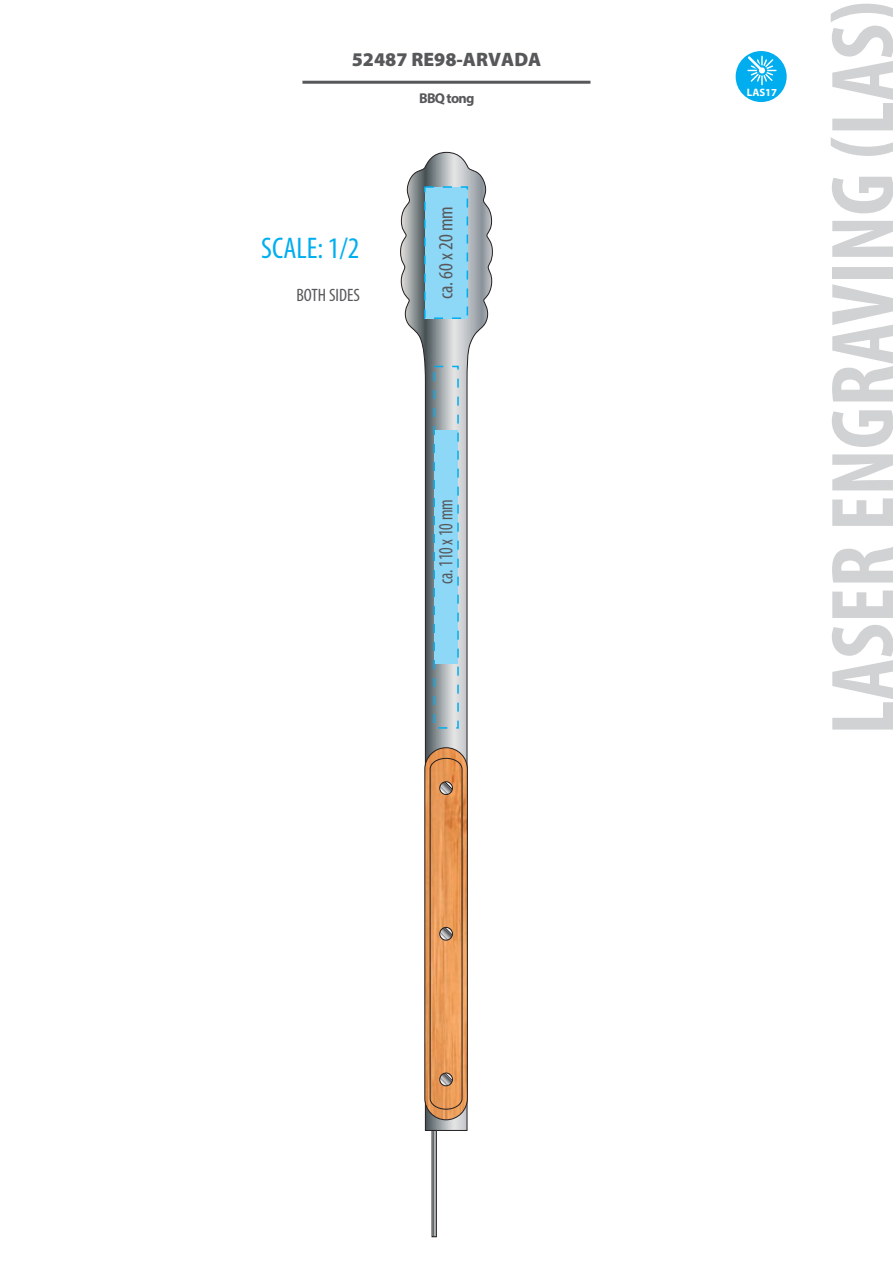
<style>
.page{position:relative;width:893px;height:1263px;background:#fff}
.page>*{position:absolute;margin:0;border:0;box-sizing:border-box;transform-origin:0 0}
.t1{font:700 condensed 90px "Myriad Pro";color:#d1d2d4}
.t2{font:condensed 30px "Myriad Pro";color:#00aeef}
.t3{font:condensed 20.25px "Myriad Pro";color:#57585a;scale:.84 1}
.t4{font:condensed 20.25px "Myriad Pro";color:#57585a}
.t5{font:900 19.5px "Myriad Pro";color:#57585a}
.t6{font:condensed 18px "Myriad Pro";color:#57585a}
.t7{font:700 14.25px "Myriad Pro";letter-spacing:-.055em;color:#57585a}
.t8{font:700 10.8px "Myriad Pro";color:#fff}
</style>
<div class="page">
<hr style="left:302px;top:81px;width:288px;height:3px;background:#57585a">
<svg style="left:400px;top:152px;width:93px;height:979px"></svg>
<img style="left:425px;top:748px;width:42px;height:372px;border-radius:21px">
<div style="left:424px;top:747px;width:44px;height:373px;border:1px solid #231f20;border-radius:21px"></div>
<hr style="left:432px;top:1130px;width:4px;height:107px;background:#acb2b6">
<div style="left:432px;top:1130px;width:5px;height:107px;border:1px solid #231f20"></div>
<svg style="left:429px;top:758px;width:34px;height:352px;background:#dc9356"></svg>
<div style="left:439px;top:927px;width:14px;height:13px;border:1px solid #231f20;border-radius:50%"></div>
<div style="left:434px;top:430px;width:24px;height:234px;background:#8dd7f7"></div>
<div style="left:425px;top:187px;width:42px;height:131px;background:#8dd7f7"></div>
<div style="left:433px;top:366px;width:26px;height:363px;border:2px dashed #00aeef"></div>
<div style="left:424px;top:186px;width:44px;height:133px;border:2px dashed #00aeef"></div>
<div style="left:736px;top:51px;width:51px;height:51px;background:#00aeef;border-radius:50%"></div>
<svg style="left:747px;top:56px;width:30px;height:29px"></svg>
<p class="t5" style="left:352px;top:47px;width:191px">52487 RE98-ARVADA</p>
<p class="t2" style="left:261px;top:230px;width:100px">SCALE: 1/2</p>
<p class="t6" style="left:296px;top:284px;width:65px">BOTH SIDES</p>
<p class="t7" style="left:419px;top:89px;width:57px">BBQ tong</p>
<p class="t4" style="left:433px;top:299px;width:95px;rotate:-90deg">ca. 60 x 20 mm</p>
<p class="t3" style="left:433px;top:584px;width:103px;rotate:-90deg">ca. 110 x 10 mm</p>
<p class="t8" style="left:747px;top:85px;width:32px">LAS17</p>
<p class="t1" style="left:807px;top:735px;width:735px;rotate:-90deg">LASER ENGRAVING (LAS)</p>
</div>
